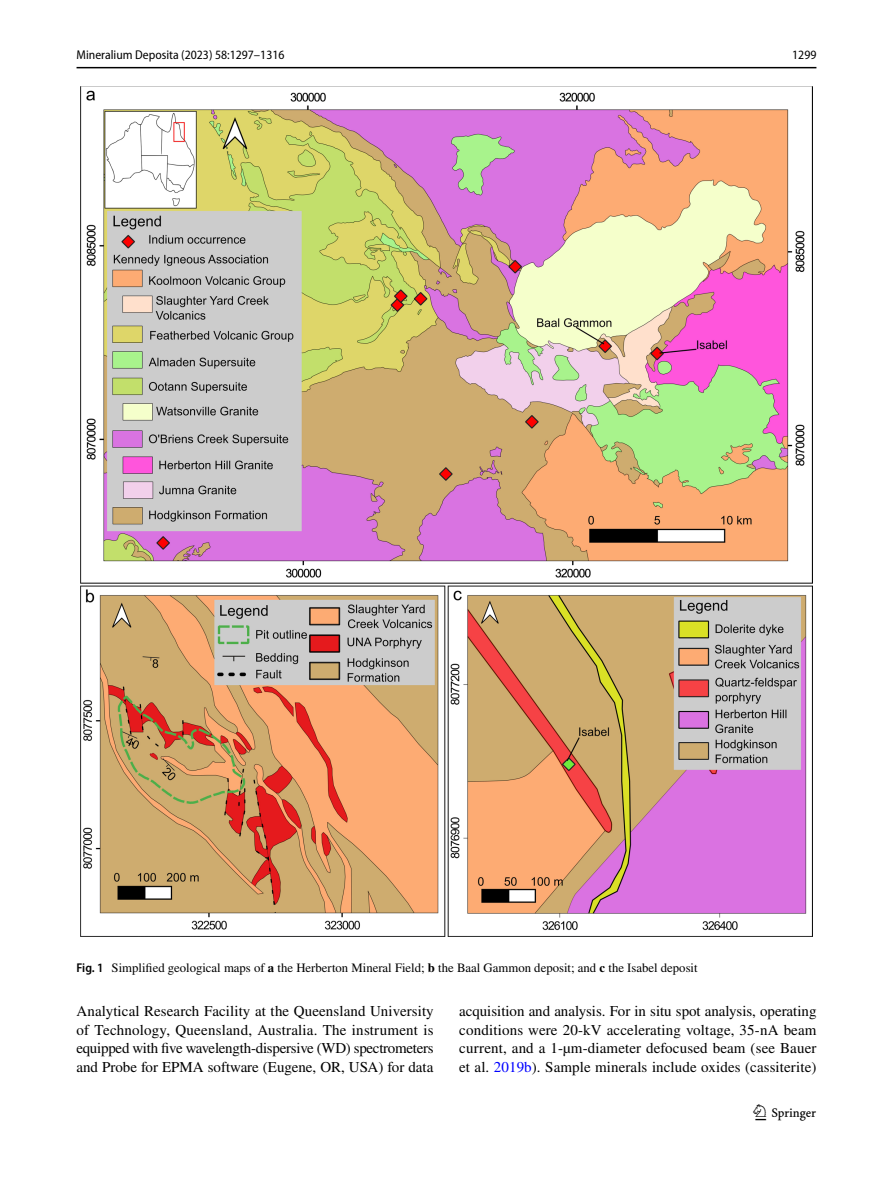
<style>
.page{position:relative;width:893px;height:1187px;background:#fff}
.page>*{position:absolute;margin:0;border:0;box-sizing:border-box;transform-origin:0 0}
.t1{font:22.5px "Springnew Regular 3";color:#000}
.t2{font:15px/18.8px "STIX";color:#000;text-align:justify}
.t3{font:12.75px "STIX";color:#000}
.t4{font:semi-condensed 12.75px "Myriad Pro";color:#000}
.s1{font-family:"Myriad Pro";font-weight:600;font-stretch:semi-condensed}
.s2{font-weight:700}
.s3{color:#00f}
</style>
<div class="page">
<hr style="left:77px;top:67px;width:739px;height:1px;background:#000">
<img style="left:81px;top:87px;width:731px;height:849px">
<p class="t4" style="left:77px;top:48px;width:209px">Mineralium Deposita (2023) 58:1297–1316</p>
<p class="t4" style="left:792px;top:48px;width:26px">1299</p>
<p class="t3" style="left:77px;top:958px;width:623px"><span class="s1">Fig. 1</span> Simplified geological maps of <span class="s2">a</span> the Herberton Mineral Field; <span class="s2">b</span> the Baal Gammon deposit; and <span class="s2">c</span> the Isabel deposit</p>
<p class="t2" style="left:77px;top:1002px;width:359px">Analytical Research Facility at the Queensland University of Technology, Queensland, Australia. The instrument is equipped with five wavelength-dispersive (WD) spectrometers and Probe for EPMA software (Eugene, OR, USA) for data</p>
<p class="t2" style="left:459px;top:1002px;width:359px">acquisition and analysis. For in situ spot analysis, operating conditions were 20-kV accelerating voltage, 35-nA beam current, and a 1-µm-diameter defocused beam (see Bauer et al. <span class="s3">2019b</span>). Sample minerals include oxides (cassiterite)</p>
<h1 class="t1" style="left:755px;top:1104px;width:62px">1 3</h1>
</div>
